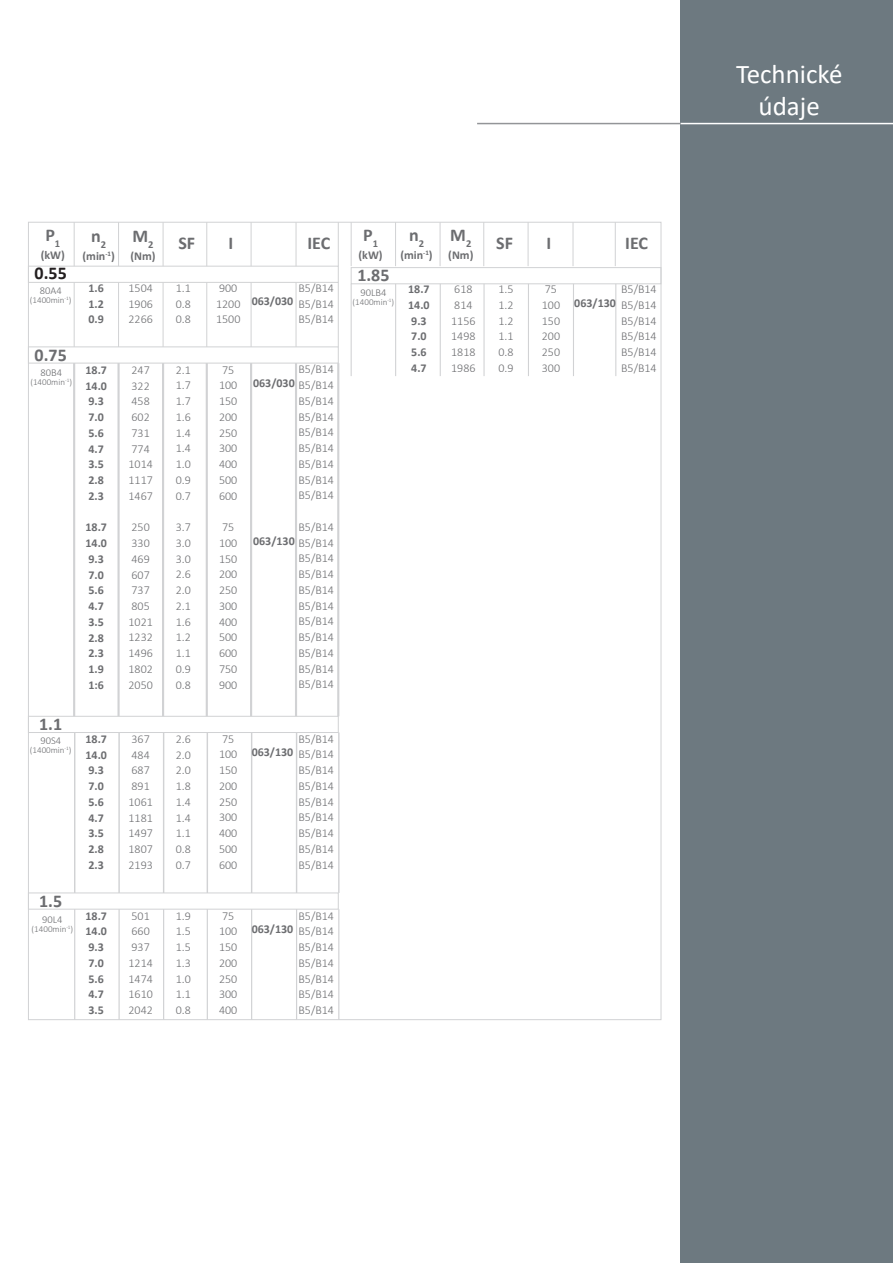
<style>
.page{position:relative;width:893px;height:1263px;background:#fff}
.page>*{position:absolute;margin:0;border:0;box-sizing:border-box;transform-origin:0 0}
.t1{font:27px/31.5px "Calibri";color:#fff;text-align:center}
.t2{font:700 18px "Calibri";color:#6c6d70}
.t3{font:700 18px "Calibri";color:#231f20}
.t4{font:300 12px/15.8px "Calibri";color:#6c6d70;text-align:justify}
.t5{font:700 12px/15.8px "Calibri";color:#6c6d70}
.t6{font:300 10.5px "Calibri";color:#6c6d70}
.t7{font:300 9px "Calibri";color:#6c6d70}
</style>
<div class="page">
<div style="left:681px;top:0;width:212px;height:1263px;background:#6d7980"></div>
<hr style="left:680px;top:123px;width:213px;height:1px;background:#fff">
<hr style="left:477px;top:123px;width:203px;height:1px;background:#939598">
<div style="left:28px;top:266px;width:311px;height:17px;border:1px solid #d1d2d4"></div>
<div style="left:28px;top:346px;width:311px;height:17px;border:1px solid #d1d2d4"></div>
<div style="left:28px;top:716px;width:311px;height:17px;border:1px solid #d1d2d4"></div>
<div style="left:28px;top:892px;width:311px;height:17px;border:1px solid #d1d2d4"></div>
<div style="left:351px;top:267px;width:310px;height:17px;border:1px solid #d1d2d4"></div>
<hr style="left:74px;top:222px;width:1px;height:44px;background:#d1d2d4">
<hr style="left:118px;top:222px;width:1px;height:44px;background:#d1d2d4">
<hr style="left:163px;top:222px;width:1px;height:44px;background:#d1d2d4">
<hr style="left:206px;top:222px;width:1px;height:44px;background:#d1d2d4">
<hr style="left:251px;top:222px;width:1px;height:44px;background:#d1d2d4">
<hr style="left:296px;top:222px;width:1px;height:44px;background:#d1d2d4">
<hr style="left:338px;top:222px;width:1px;height:44px;background:#d1d2d4">
<hr style="left:74px;top:282px;width:1px;height:65px;background:#d1d2d4">
<hr style="left:118px;top:282px;width:1px;height:65px;background:#d1d2d4">
<hr style="left:163px;top:282px;width:1px;height:65px;background:#d1d2d4">
<hr style="left:206px;top:282px;width:1px;height:65px;background:#d1d2d4">
<hr style="left:251px;top:282px;width:1px;height:65px;background:#d1d2d4">
<hr style="left:296px;top:282px;width:1px;height:65px;background:#d1d2d4">
<hr style="left:338px;top:282px;width:1px;height:65px;background:#d1d2d4">
<hr style="left:73px;top:363px;width:2px;height:353px;background:#d1d2d4">
<hr style="left:117px;top:363px;width:3px;height:353px;background:#d1d2d4">
<hr style="left:162px;top:363px;width:2px;height:353px;background:#d1d2d4">
<hr style="left:206px;top:363px;width:2px;height:353px;background:#d1d2d4">
<hr style="left:250px;top:363px;width:2px;height:353px;background:#d1d2d4">
<hr style="left:295px;top:363px;width:2px;height:353px;background:#d1d2d4">
<hr style="left:337px;top:363px;width:2px;height:353px;background:#d1d2d4">
<hr style="left:74px;top:909px;width:1px;height:111px;background:#d1d2d4">
<hr style="left:119px;top:909px;width:1px;height:111px;background:#d1d2d4">
<hr style="left:163px;top:909px;width:1px;height:111px;background:#d1d2d4">
<hr style="left:207px;top:909px;width:1px;height:111px;background:#d1d2d4">
<hr style="left:251px;top:909px;width:1px;height:111px;background:#d1d2d4">
<hr style="left:296px;top:909px;width:1px;height:111px;background:#d1d2d4">
<hr style="left:338px;top:909px;width:1px;height:111px;background:#d1d2d4">
<hr style="left:74px;top:732px;width:1px;height:161px;background:#d1d2d4">
<hr style="left:118px;top:732px;width:2px;height:161px;background:#d1d2d4">
<hr style="left:163px;top:732px;width:1px;height:161px;background:#d1d2d4">
<hr style="left:207px;top:732px;width:1px;height:161px;background:#d1d2d4">
<hr style="left:251px;top:732px;width:1px;height:161px;background:#d1d2d4">
<hr style="left:296px;top:732px;width:1px;height:161px;background:#d1d2d4">
<hr style="left:338px;top:732px;width:2px;height:161px;background:#d1d2d4">
<hr style="left:351px;top:222px;width:1px;height:44px;background:#d1d2d4">
<hr style="left:395px;top:222px;width:1px;height:44px;background:#d1d2d4">
<hr style="left:440px;top:222px;width:1px;height:44px;background:#d1d2d4">
<hr style="left:483px;top:222px;width:1px;height:44px;background:#d1d2d4">
<hr style="left:528px;top:222px;width:1px;height:44px;background:#d1d2d4">
<hr style="left:573px;top:222px;width:1px;height:44px;background:#d1d2d4">
<hr style="left:615px;top:222px;width:1px;height:44px;background:#d1d2d4">
<hr style="left:351px;top:284px;width:1px;height:92px;background:#d1d2d4">
<hr style="left:395px;top:284px;width:1px;height:92px;background:#d1d2d4">
<hr style="left:440px;top:284px;width:1px;height:92px;background:#d1d2d4">
<hr style="left:483px;top:284px;width:2px;height:92px;background:#d1d2d4">
<hr style="left:528px;top:284px;width:1px;height:92px;background:#d1d2d4">
<hr style="left:573px;top:284px;width:1px;height:92px;background:#d1d2d4">
<hr style="left:615px;top:284px;width:1px;height:92px;background:#d1d2d4">
<h2 class="t2" style="left:45px;top:223px;width:16px">P<sub>1</sub></h2>
<p class="t5" style="left:41px;top:247px;width:26px">(kW)</p>
<h2 class="t3" style="left:35px;top:260px;width:34px">0.55</h2>
<p class="t6" style="left:40px;top:284px;width:23px">80A4</p>
<p class="t7" style="left:30px;top:295px;width:43px">(1400min<sup>-1</sup>)</p>
<h2 class="t2" style="left:35px;top:342px;width:34px">0.75</h2>
<p class="t6" style="left:40px;top:366px;width:23px">80B4</p>
<p class="t7" style="left:30px;top:376px;width:43px">(1400min<sup>-1</sup>)</p>
<h2 class="t2" style="left:91px;top:223px;width:16px">n<sub>2</sub></h2>
<p class="t5" style="left:83px;top:248px;width:34px">(min<sup>-1</sup>)</p>
<p class="t5" style="left:89px;top:280px;width:17px;text-align:justify">1.6<br>1.2<br>0.9</p>
<p class="t5" style="left:85px;top:362px;width:23px">18.7<br>14.0<br>9.3<br>7.0<br>5.6<br>4.7<br>3.5<br>2.8<br>2.3</p>
<p class="t5" style="left:85px;top:519px;width:23px">18.7<br>14.0<br>9.3<br>7.0<br>5.6<br>4.7<br>3.5<br>2.8<br>2.3<br>1.9<br>1:6</p>
<h2 class="t2" style="left:39px;top:711px;width:25px">1.1</h2>
<p class="t6" style="left:40px;top:734px;width:22px">90S4</p>
<p class="t7" style="left:30px;top:745px;width:43px">(1400min<sup>-1</sup>)</p>
<h2 class="t2" style="left:39px;top:888px;width:25px">1.5</h2>
<p class="t6" style="left:42px;top:913px;width:22px">90L4</p>
<p class="t7" style="left:32px;top:923px;width:43px">(1400min<sup>-1</sup>)</p>
<p class="t5" style="left:85px;top:731px;width:23px">18.7<br>14.0<br>9.3<br>7.0<br>5.6<br>4.7<br>3.5<br>2.8<br>2.3</p>
<p class="t5" style="left:85px;top:908px;width:23px">18.7<br>14.0<br>9.3<br>7.0<br>5.6<br>4.7<br>3.5</p>
<h2 class="t2" style="left:132px;top:223px;width:23px">M<sub>2</sub></h2>
<p class="t5" style="left:130px;top:248px;width:27px">(Nm)</p>
<h2 class="t2" style="left:178px;top:230px;width:18px">SF</h2>
<h2 class="t2" style="left:228px;top:230px;width:6px">I</h2>
<h2 class="t2" style="left:307px;top:230px;width:24px">IEC</h2>
<h2 class="t2" style="left:363px;top:222px;width:16px">P<sub>1</sub></h2>
<p class="t5" style="left:359px;top:247px;width:26px">(kW)</p>
<h2 class="t2" style="left:409px;top:223px;width:16px">n<sub>2</sub></h2>
<p class="t5" style="left:400px;top:247px;width:34px">(min<sup>-1</sup>)</p>
<p class="t4" style="left:129px;top:280px;width:26px">1504<br>1906<br>2266</p>
<p class="t4" style="left:176px;top:280px;width:17px">1.1<br>0.8<br>0.8</p>
<p class="t4" style="left:216px;top:280px;width:26px;text-align:left">900<br>1200<br>1500</p>
<p class="t4" style="left:299px;top:280px;width:37px">B5/B14<br>B5/B14<br>B5/B14</p>
<p class="t5" style="left:252px;top:293px;width:43px">063/030</p>
<p class="t4" style="left:129px;top:362px;width:26px;text-align:left">247<br>322<br>458<br>602<br>731<br>774<br>1014<br>1117<br>1467</p>
<p class="t4" style="left:129px;top:519px;width:26px;text-align:left">250<br>330<br>469<br>607<br>737<br>805<br>1021<br>1232<br>1496<br>1802<br>2050</p>
<p class="t4" style="left:176px;top:362px;width:17px">2.1<br>1.7<br>1.7<br>1.6<br>1.4<br>1.4<br>1.0<br>0.9<br>0.7</p>
<p class="t4" style="left:176px;top:519px;width:17px">3.7<br>3.0<br>3.0<br>2.6<br>2.0<br>2.1<br>1.6<br>1.2<br>1.1<br>0.9<br>0.8</p>
<p class="t4" style="left:219px;top:362px;width:20px;text-align:left">75<br>100<br>150<br>200<br>250<br>300<br>400<br>500<br>600</p>
<p class="t4" style="left:219px;top:519px;width:20px;text-align:left">75<br>100<br>150<br>200<br>250<br>300<br>400<br>500<br>600<br>750<br>900</p>
<p class="t4" style="left:298px;top:361px;width:37px">B5/B14<br>B5/B14<br>B5/B14<br>B5/B14<br>B5/B14<br>B5/B14<br>B5/B14<br>B5/B14<br>B5/B14</p>
<p class="t4" style="left:298px;top:519px;width:37px">B5/B14<br>B5/B14<br>B5/B14<br>B5/B14<br>B5/B14<br>B5/B14<br>B5/B14<br>B5/B14<br>B5/B14<br>B5/B14<br>B5/B14</p>
<p class="t5" style="left:253px;top:375px;width:43px">063/030</p>
<p class="t5" style="left:253px;top:532px;width:43px">063/130</p>
<p class="t4" style="left:129px;top:731px;width:26px;text-align:left">367<br>484<br>687<br>891<br>1061<br>1181<br>1497<br>1807<br>2193</p>
<p class="t4" style="left:176px;top:731px;width:17px">2.6<br>2.0<br>2.0<br>1.8<br>1.4<br>1.4<br>1.1<br>0.8<br>0.7</p>
<p class="t4" style="left:219px;top:731px;width:20px;text-align:left">75<br>100<br>150<br>200<br>250<br>300<br>400<br>500<br>600</p>
<p class="t4" style="left:298px;top:731px;width:37px">B5/B14<br>B5/B14<br>B5/B14<br>B5/B14<br>B5/B14<br>B5/B14<br>B5/B14<br>B5/B14<br>B5/B14</p>
<p class="t5" style="left:252px;top:744px;width:43px">063/130</p>
<p class="t4" style="left:129px;top:908px;width:26px;text-align:left">501<br>660<br>937<br>1214<br>1474<br>1610<br>2042</p>
<p class="t4" style="left:176px;top:908px;width:17px">1.9<br>1.5<br>1.5<br>1.3<br>1.0<br>1.1<br>0.8</p>
<p class="t4" style="left:219px;top:908px;width:20px;text-align:left">75<br>100<br>150<br>200<br>250<br>300<br>400</p>
<p class="t4" style="left:298px;top:908px;width:37px">B5/B14<br>B5/B14<br>B5/B14<br>B5/B14<br>B5/B14<br>B5/B14<br>B5/B14</p>
<p class="t5" style="left:252px;top:921px;width:43px">063/130</p>
<h2 class="t2" style="left:357px;top:262px;width:34px">1.85</h2>
<p class="t6" style="left:360px;top:286px;width:27px">90LB4</p>
<p class="t7" style="left:353px;top:296px;width:43px">(1400min<sup>-1</sup>)</p>
<p class="t5" style="left:408px;top:281px;width:23px">18.7<br>14.0<br>9.3<br>7.0<br>5.6<br>4.7</p>
<h2 class="t2" style="left:450px;top:223px;width:23px">M<sub>2</sub></h2>
<p class="t5" style="left:448px;top:247px;width:27px">(Nm)</p>
<h2 class="t2" style="left:496px;top:230px;width:18px">SF</h2>
<h2 class="t2" style="left:546px;top:230px;width:6px">I</h2>
<h2 class="t2" style="left:625px;top:230px;width:24px">IEC</h2>
<p class="t4" style="left:451px;top:281px;width:26px;text-align:left">618<br>814<br>1156<br>1498<br>1818<br>1986</p>
<p class="t4" style="left:498px;top:281px;width:17px">1.5<br>1.2<br>1.2<br>1.1<br>0.8<br>0.9</p>
<p class="t4" style="left:542px;top:281px;width:20px;text-align:left">75<br>100<br>150<br>200<br>250<br>300</p>
<p class="t4" style="left:621px;top:281px;width:37px">B5/B14<br>B5/B14<br>B5/B14<br>B5/B14<br>B5/B14<br>B5/B14</p>
<p class="t5" style="left:574px;top:295px;width:43px">063/130</p>
<h1 class="t1" style="left:736px;top:58px;width:108px">Technické údaje</h1>
</div>
